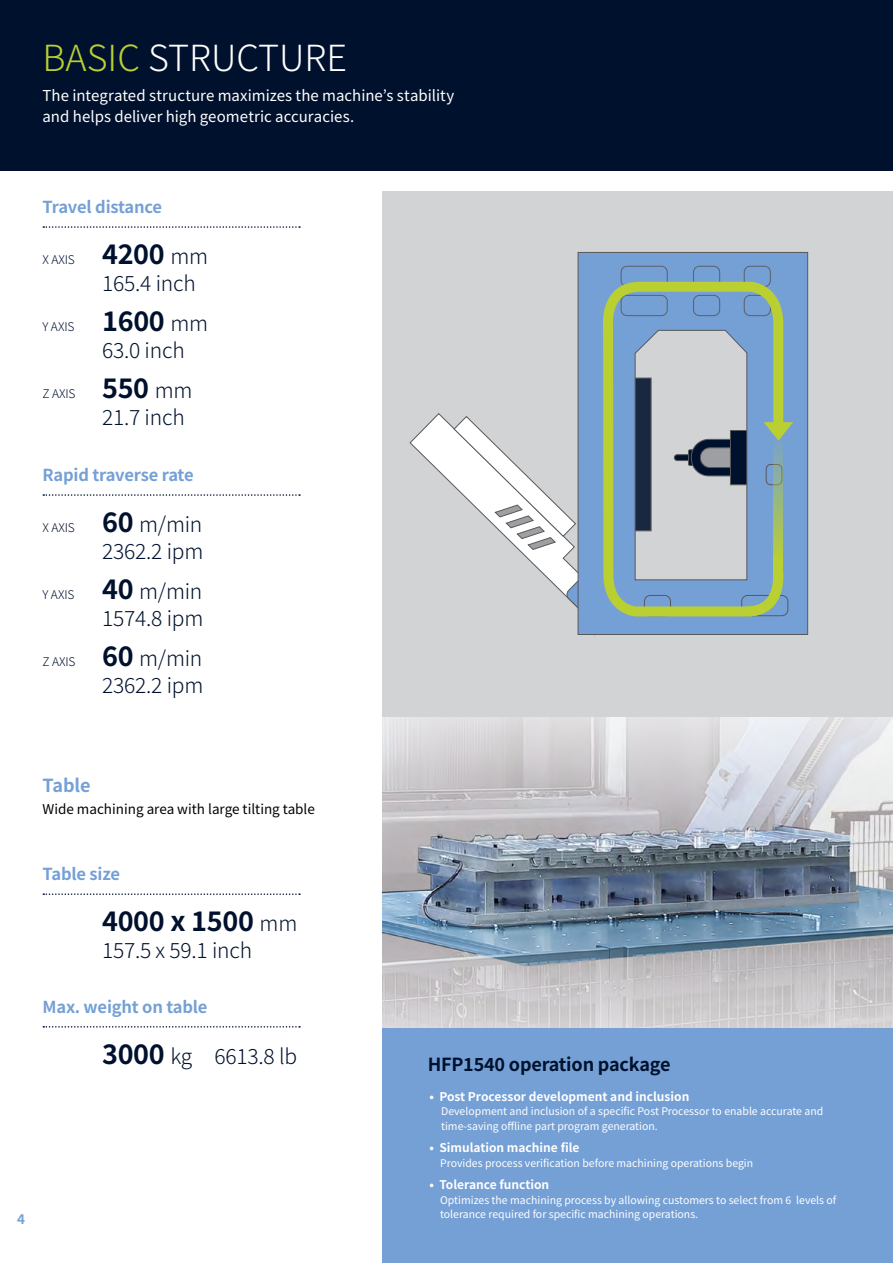
<style>
.page{position:relative;width:893px;height:1263px;background:#fff}
.page>*{position:absolute;margin:0;border:0;box-sizing:border-box;transform-origin:0 0}
.t1{font:300 36px "Noto Sans KR";color:#fff}
.t2{font:700 27px "Noto Sans KR";letter-spacing:-.01em;color:#00112d}
.t3{font:300 21px/27px "Noto Sans KR";letter-spacing:-.01em;color:#00112d}
.t4{font:700 18px "Noto Sans KR";letter-spacing:-.01em;color:#00112d}
.t5{font:700 18px "Noto Sans KR";color:#75a0d5}
.t6{font:700 16.5px "Noto Sans KR";letter-spacing:-.01em;color:#75a0d5}
.t7{font:15px/21px "Noto Sans KR";letter-spacing:.005em;color:#fff}
.t8{font:13.5px "Noto Sans KR";color:#000}
.t9{font:700 13.5px "Noto Sans KR";color:#75a0d5}
.t10{font:700 12px "Noto Sans KR";color:#fff}
.t11{font:300 12px "Noto Sans KR";letter-spacing:-.01em;color:#00112d}
.t12{font:10.5px/14.2px "Noto Sans KR";color:#fff}
.s1{color:#bacf32}
.s2{font-weight:300;font-size:21px}
.s3{font-weight:700;font-size:27px}
</style>
<div class="page">
<div style="left:383px;top:1027px;width:510px;height:236px;background:#75a0d5"></div>
<svg style="left:43px;top:226px;width:257px;height:2px"></svg>
<svg style="left:43px;top:494px;width:257px;height:2px"></svg>
<div style="left:0;top:0;width:893px;height:170px;background:#00112d"></div>
<svg style="left:43px;top:893px;width:257px;height:2px"></svg>
<svg style="left:43px;top:1026px;width:257px;height:1px"></svg>
<img style="left:383px;top:844px;width:510px;height:51px">
<svg style="left:383px;top:717px;width:510px;height:127px;background:#ceced3"></svg>
<svg style="left:383px;top:895px;width:510px;height:132px;background:#a2acb7"></svg>
<div style="left:383px;top:191px;width:510px;height:526px;background:#d1d3d4"></div>
<svg style="left:410px;top:413px;width:44px;height:74px"></svg>
<svg style="left:454px;top:416px;width:142px;height:220px"></svg>
<svg style="left:577px;top:252px;width:231px;height:383px;background:#749cce"></svg>
<div style="left:621px;top:266px;width:46px;height:21px;border:1px solid #58585b;border-radius:6px"></div>
<div style="left:693px;top:266px;width:27px;height:21px;border:1px solid #58585b;border-radius:6px"></div>
<div style="left:744px;top:266px;width:27px;height:21px;border:1px solid #58585b;border-radius:6px"></div>
<svg style="left:598px;top:277px;width:190px;height:344px"></svg>
<svg style="left:688px;top:422px;width:105px;height:199px"></svg>
<h1 class="t1" style="left:43px;top:38px;width:306px"><span class="s1">BASIC</span> STRUCTURE</h1>
<h3 class="t7" style="left:43px;top:85px;width:413px">The integrated structure maximizes the machine’s stability and helps deliver high geometric accuracies.</h3>
<h3 class="t6" style="left:43px;top:198px;width:121px">Travel distance</h3>
<p class="t11" style="left:43px;top:253px;width:34px">X AXIS</p>
<h2 class="t2" style="left:102px;top:239px;width:108px">4200 <span class="s2">mm</span></h2>
<h3 class="t3" style="left:102px;top:270px;width:95px">165.4 inch</h3>
<p class="t11" style="left:43px;top:320px;width:33px">Y AXIS</p>
<h2 class="t2" style="left:102px;top:306px;width:108px">1600 <span class="s2">mm</span></h2>
<h3 class="t3" style="left:102px;top:337px;width:84px">63.0 inch</h3>
<p class="t11" style="left:43px;top:386px;width:35px">Z AXIS</p>
<h2 class="t2" style="left:102px;top:372px;width:92px">550 <span class="s2">mm</span></h2>
<h3 class="t3" style="left:102px;top:404px;width:84px">21.7 inch</h3>
<h3 class="t6" style="left:43px;top:466px;width:153px">Rapid traverse rate</h3>
<p class="t11" style="left:43px;top:521px;width:34px">X AXIS</p>
<h3 class="t3" style="left:102px;top:511px;width:103px"><span class="s3">60</span> m/min<br>2362.2 ipm</h3>
<p class="t11" style="left:43px;top:588px;width:33px">Y AXIS</p>
<h3 class="t3" style="left:102px;top:578px;width:103px"><span class="s3">40</span> m/min<br>1574.8 ipm</h3>
<p class="t11" style="left:43px;top:654px;width:35px">Z AXIS</p>
<h3 class="t3" style="left:102px;top:645px;width:103px"><span class="s3">60</span> m/min<br>2362.2 ipm</h3>
<h3 class="t5" style="left:43px;top:776px;width:50px">Table</h3>
<p class="t8" style="left:43px;top:801px;width:274px">Wide machining area with large tilting table</p>
<h3 class="t6" style="left:43px;top:865px;width:79px">Table size</h3>
<h2 class="t2" style="left:102px;top:906px;width:197px">4000 x 1500 <span class="s2">mm</span></h2>
<h3 class="t3" style="left:102px;top:937px;width:152px">157.5 x 59.1 inch</h3>
<h3 class="t6" style="left:43px;top:997px;width:166px">Max. weight on table</h3>
<h3 class="t3" style="left:102px;top:1043px;width:197px"><span class="s3">3000</span> kg 6613.8 lb</h3>
<p class="t9" style="left:17px;top:1211px;width:9px">4</p>
<h3 class="t4" style="left:428px;top:1054px;width:244px">HFP1540 operation package</h3>
<p class="t10" style="left:429px;top:1090px;width:262px">• Post Processor development and inclusion</p>
<p class="t12" style="left:441px;top:1105px;width:384px">Development and inclusion of a specific Post Processor to enable accurate and time-saving offline part program generation.</p>
<p class="t10" style="left:429px;top:1141px;width:152px">• Simulation machine file</p>
<p class="t12" style="left:440px;top:1156px;width:315px">Provides process verification before machining operations begin</p>
<p class="t10" style="left:429px;top:1178px;width:121px">• Tolerance function</p>
<p class="t12" style="left:440px;top:1193px;width:398px">Optimizes the machining process by allowing customers to select from 6 levels of tolerance required for specific machining operations.</p>
</div>
